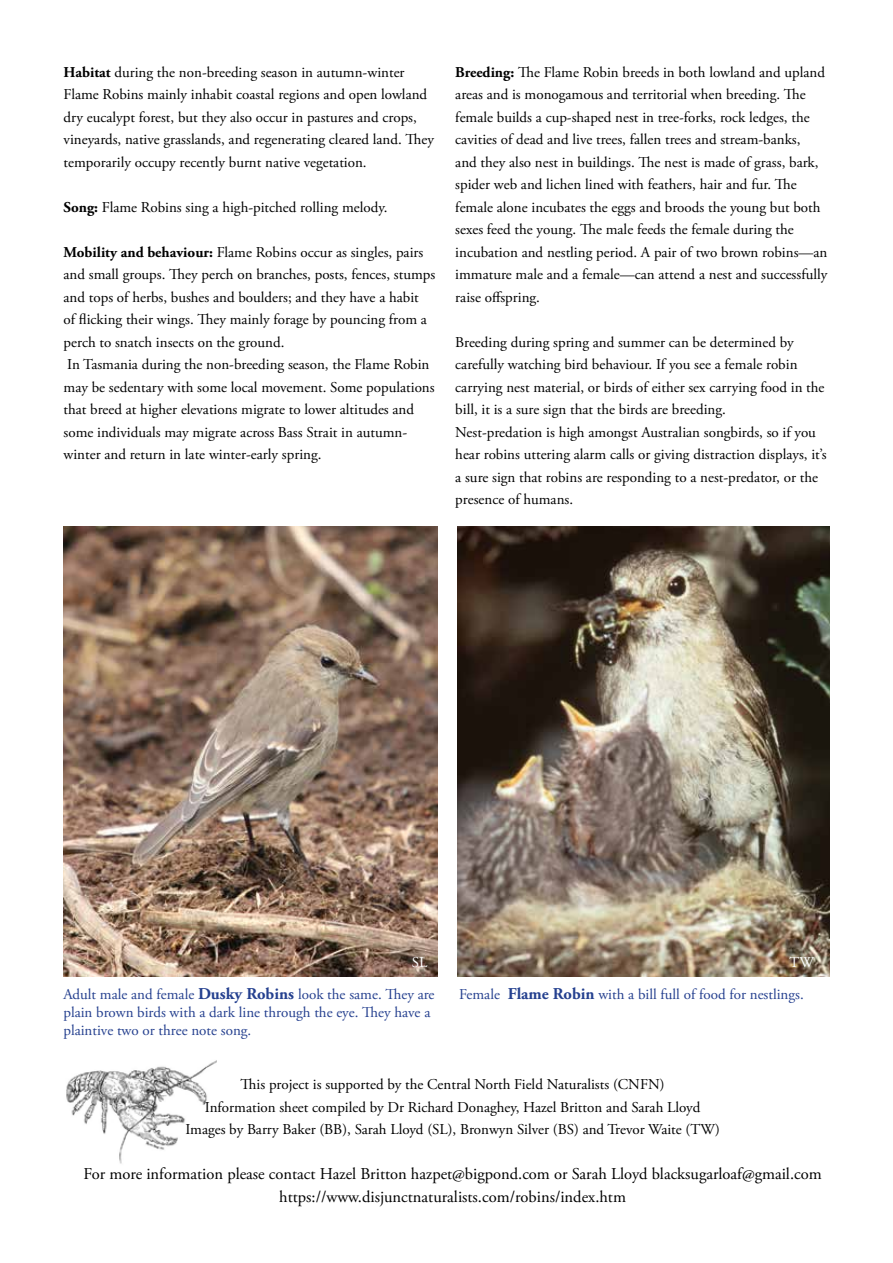
<style>
.page{position:relative;width:893px;height:1263px;background:#fff}
.page>*{position:absolute;margin:0;border:0;box-sizing:border-box;transform-origin:0 0}
.t1{font:16.5px/22.5px "Adobe Garamond Pro";color:#000;text-align:center}
.t2{font:15px/22.5px "Adobe Garamond Pro";color:#000}
.t3{font:15px/18px "Adobe Garamond Pro";color:#25408f}
.t4{font:15px "Adobe Garamond Pro";color:#fff}
.s1{font-weight:700}
.s2{font-weight:700;font-size:16.5px;color:#24408f}
</style>
<div class="page">
<img style="left:66px;top:1060px;width:150px;height:104px">
<img style="left:457px;top:526px;width:372px;height:450px">
<img style="left:64px;top:526px;width:374px;height:450px">
<p class="t2" style="left:64px;top:61px;width:372px"><span class="s1">Habitat</span> during the non-breeding season in autumn-winter Flame Robins mainly inhabit coastal regions and open lowland dry eucalypt forest, but they also occur in pastures and crops, vineyards, native grasslands, and regenerating cleared land. They temporarily occupy recently burnt native vegetation.</p>
<p class="t2" style="left:64px;top:196px;width:325px"><span class="s1">Song:</span> Flame Robins sing a high-pitched rolling melody.</p>
<p class="t2" style="left:64px;top:241px;width:373px"><span class="s1">Mobility and behaviour:</span> Flame Robins occur as singles, pairs and small groups. They perch on branches, posts, fences, stumps and tops of herbs, bushes and boulders; and they have a habit<br>of flicking their wings. They mainly forage by pouncing from a perch to snatch insects on the ground.<br>In Tasmania during the non-breeding season, the Flame Robin may be sedentary with some local movement. Some populations that breed at higher elevations migrate to lower altitudes and some individuals may migrate across Bass Strait in autumn&shy;winter and return in late winter-early spring.</p>
<p class="t2" style="left:455px;top:61px;width:374px"><span class="s1">Breeding:</span> The Flame Robin breeds in both lowland and upland areas and is monogamous and territorial when breeding. The female builds a cup-shaped nest in tree-forks, rock ledges, the cavities of dead and live trees, fallen trees and stream-banks,<br>and they also nest in buildings. The nest is made of grass, bark, spider web and lichen lined with feathers, hair and fur. The female alone incubates the eggs and broods the young but both sexes feed the young. The male feeds the female during the incubation and nestling period. A pair of two brown robins—an immature male and a female—can attend a nest and successfully raise offspring.</p>
<p class="t2" style="left:455px;top:331px;width:373px">Breeding during spring and summer can be determined by carefully watching bird behaviour. If you see a female robin carrying nest material, or birds of either sex carrying food in the bill, it is a sure sign that the birds are breeding.<br>Nest-predation is high amongst Australian songbirds, so if you hear robins uttering alarm calls or giving distraction displays, it’s a sure sign that robins are responding to a nest-predator, or the presence of humans.</p>
<p class="t4" style="left:412px;top:953px;width:17px">SL</p>
<p class="t4" style="left:789px;top:953px;width:26px">TW</p>
<p class="t3" style="left:63px;top:986px;width:373px">Adult male and female <span class="s2">Dusky Robins</span> look the same. They are plain brown birds with a dark line through the eye. They have a plaintive two or three note song.</p>
<p class="t3" style="left:459px;top:986px;width:346px">Female <span class="s2">Flame Robin</span> with a bill full of food for nestlings.</p>
<p class="t2" style="left:185px;top:1074px;width:536px;text-align:center">This project is supported by the Central North Field Naturalists (CNFN)<br>Information sheet compiled by Dr Richard Donaghey, Hazel Britton and Sarah Lloyd<br>Images by Barry Baker (BB), Sarah Lloyd (SL), Bronwyn Silver (BS) and Trevor Waite (TW)</p>
<p class="t1" style="left:83px;top:1163px;width:740px">For more information please contact Hazel Britton hazpet@bigpond.com or Sarah Lloyd blacksugarloaf@gmail.com https://www.disjunctnaturalists.com/robins/index.htm</p>
</div>
